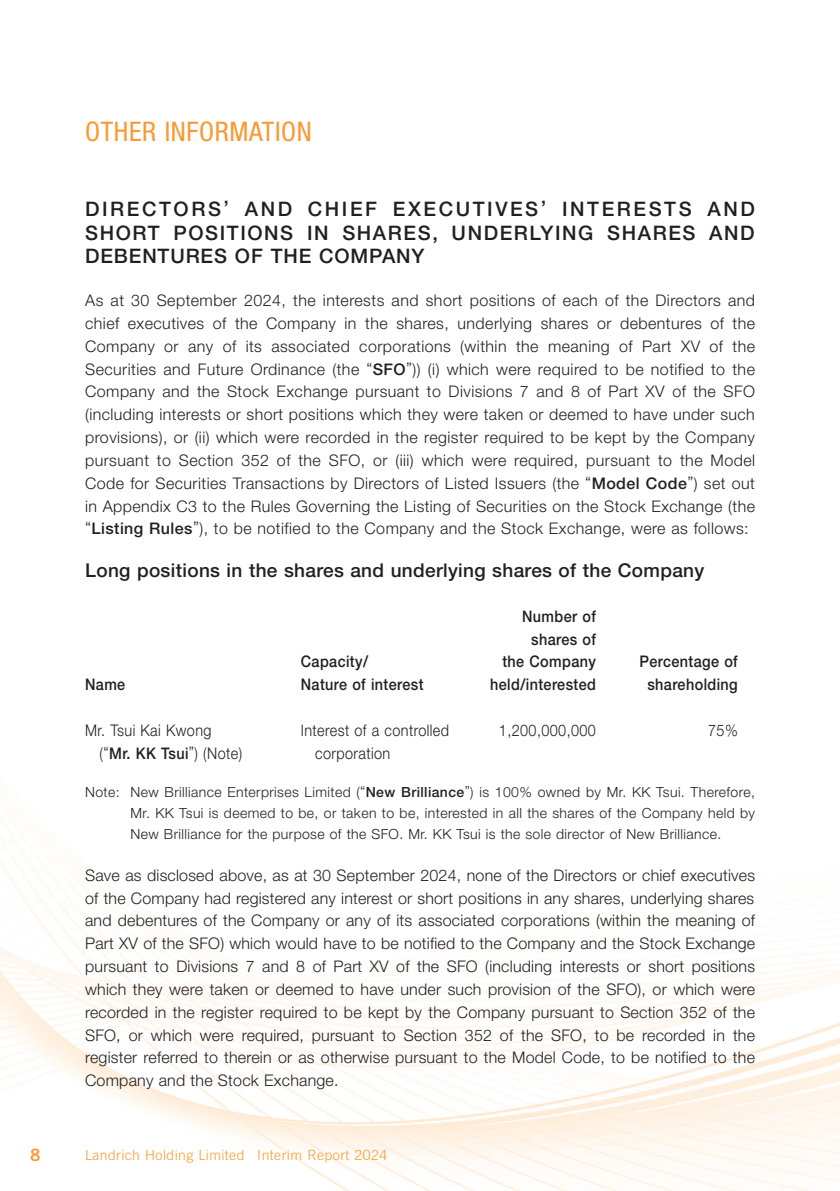
<style>
.page{position:relative;width:840px;height:1191px;background:#fff}
.page>*{position:absolute;margin:0;border:0;box-sizing:border-box;transform-origin:0 0}
.t1{font:condensed 27px "Helvetica Neue LT Std";letter-spacing:.025em;color:#f89a32}
.t2{font:500 20px/23.4px "Helvetica Neue LT Std";letter-spacing:.08em;color:#231f20;text-align:justify}
.t3{font:500 19px "Helvetica Neue LT Std";letter-spacing:.02em;color:#231f20}
.t4{font:17px "Trade Gothic LT Std Bd 2";color:#f89a32}
.t5{font:300 16px/22.8px "Helvetica Neue LT Std";letter-spacing:.03em;color:#231f20;text-align:justify}
.t6{font:500 16px/22.8px "Helvetica Neue LT Std";letter-spacing:.03em;color:#231f20;scale:.9 1}
.t7{font:300 16px/22.8px "Helvetica Neue LT Std";letter-spacing:.03em;color:#231f20;scale:.9 1}
.t8{font:300 14px/20.8px "Helvetica Neue LT Std";letter-spacing:.03em;color:#231f20;text-align:justify}
.t9{font:300 14px "Trade Gothic LT Std";letter-spacing:.03em;color:#f89a32}
.s1{font-weight:500}
</style>
<div class="page">
<img style="left:0;top:813px;width:839px;height:378px">
<h1 class="t1" style="left:85px;top:115px;width:228px">OTHER INFORMATION</h1>
<p class="t2" style="left:85px;top:197px;width:670px">DIRECTORS’ AND CHIEF EXECUTIVES’ INTERESTS AND SHORT POSITIONS IN SHARES, UNDERLYING SHARES AND DEBENTURES OF THE COMPANY</p>
<p class="t5" style="left:85px;top:289px;width:671px">As at 30 September 2024, the interests and short positions of each of the Directors and chief executives of the Company in the shares, underlying shares or debentures of the Company or any of its associated corporations (within the meaning of Part XV of the Securities and Future Ordinance (the “<span class="s1">SFO</span>”)) (i) which were required to be notified to the Company and the Stock Exchange pursuant to Divisions 7 and 8 of Part XV of the SFO (including interests or short positions which they were taken or deemed to have under such provisions), or (ii) which were recorded in the register required to be kept by the Company pursuant to Section 352 of the SFO, or (iii) which were required, pursuant to the Model Code for Securities Transactions by Directors of Listed Issuers (the “<span class="s1">Model Code</span>”) set out in Appendix C3 to the Rules Governing the Listing of Securities on the Stock Exchange (the “<span class="s1">Listing Rules</span>”), to be notified to the Company and the Stock Exchange, were as follows:</p>
<p class="t3" style="left:85px;top:559px;width:620px">Long positions in the shares and underlying shares of the Company</p>
<p class="t6" style="left:85px;top:673px;width:46px">Name</p>
<p class="t6" style="left:300px;top:650px;width:138px">Capacity/<br>Nature of interest</p>
<p class="t6" style="left:490px;top:604px;width:119px;text-align:right">Number of shares of<br>the Company held/interested</p>
<p class="t6" style="left:639px;top:650px;width:111px;text-align:center">Percentage of shareholding</p>
<p class="t7" style="left:99px;top:718px;width:160px;text-indent:-14px">Mr. Tsui Kai Kwong (“<span class="s1">Mr. KK Tsui</span>”) (Note)</p>
<p class="t7" style="left:315px;top:718px;width:150px;text-indent:-14px">Interest of a controlled corporation</p>
<p class="t7" style="left:498px;top:718px;width:109px">1,200,000,000</p>
<p class="t7" style="left:707px;top:718px;width:34px">75%</p>
<p class="t8" style="left:130px;top:781px;width:625px;text-indent:-45px">Note: New Brilliance Enterprises Limited (“<span class="s1">New Brilliance</span>”) is 100% owned by Mr. KK Tsui. Therefore, Mr. KK Tsui is deemed to be, or taken to be, interested in all the shares of the Company held by New Brilliance for the purpose of the SFO. Mr. KK Tsui is the sole director of New Brilliance.</p>
<p class="t5" style="left:85px;top:863px;width:671px">Save as disclosed above, as at 30 September 2024, none of the Directors or chief executives of the Company had registered any interest or short positions in any shares, underlying shares and debentures of the Company or any of its associated corporations (within the meaning of Part XV of the SFO) which would have to be notified to the Company and the Stock Exchange pursuant to Divisions 7 and 8 of Part XV of the SFO (including interests or short positions which they were taken or deemed to have under such provision of the SFO), or which were recorded in the register required to be kept by the Company pursuant to Section 352 of the SFO, or which were required, pursuant to Section 352 of the SFO, to be recorded in the register referred to therein or as otherwise pursuant to the Model Code, to be notified to the Company and the Stock Exchange.</p>
<p class="t4" style="left:30px;top:1144px;width:12px">8</p>
<p class="t9" style="left:85px;top:1146px;width:303px">Landrich Holding Limited Interim Report 2024</p>
</div>
